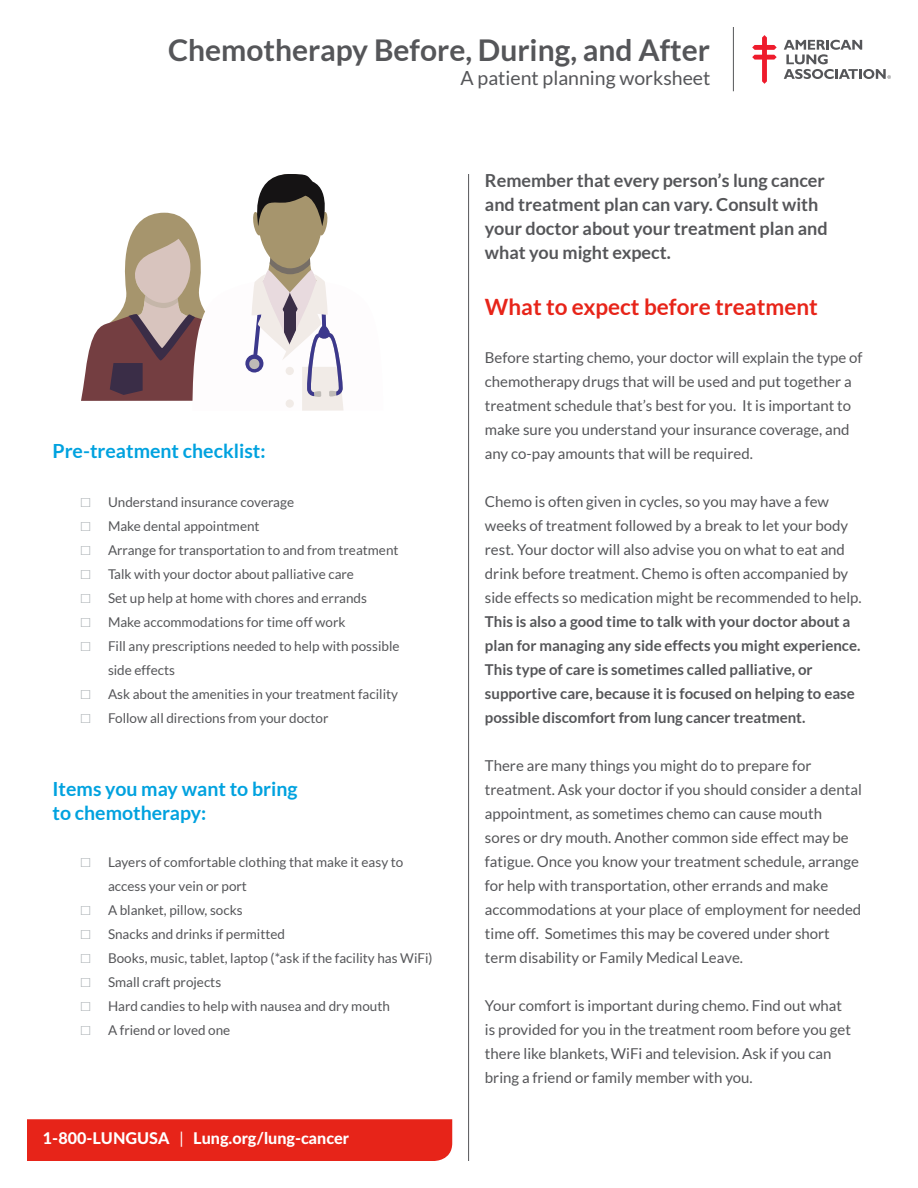
<style>
.page{position:relative;width:918px;height:1188px;background:#fff}
.page>*{position:absolute;margin:0;border:0;box-sizing:border-box;transform-origin:0 0}
.t1{font:700 30px "Lato";color:#555659}
.t2{font:700 22.5px "Lato";color:#e72419}
.t3{font:700 19.5px/24px "Lato";color:#00a2df}
.t4{font:19.5px "Lato";color:#555659}
.t5{font:700 18px/24px "Lato";color:#555659}
.t6{font:800 16.2px "Lato";color:#fff}
.t7{font:15px/24px "Lato";color:#555659}
.t8{font:13.5px/24px "Lato";color:#555659}
.s1{font-family:"Tinos";font-size:15px;color:#a3a9ad}
.s2{font-weight:400}
.s3{font-weight:700}
.s4{font-style:inherit}
</style>
<div class="page">
<svg style="left:784px;top:40px;width:107px;height:39px"></svg>
<svg style="left:752px;top:35px;width:25px;height:49px"></svg>
<hr style="left:733px;top:27px;width:1px;height:64px;background:#555659">
<div style="left:27px;top:1119px;width:425px;height:42px;background:#e72419"></div>
<hr style="left:468px;top:174px;width:1px;height:987px;background:#555659">
<svg style="left:81px;top:174px;width:263px;height:237px"></svg>
<h1 class="t1" style="left:168px;top:33px;width:544px">Chemotherapy Before, During, and After</h1>
<h3 class="t4" style="left:461px;top:67px;width:251px">A patient planning worksheet</h3>
<h2 class="t3" style="left:52px;top:439px;width:215px">Pre-treatment checklist:</h2>
<p class="t8" style="left:81px;top:490px;width:215px"><span class="s1">□</span> Understand insurance coverage</p>
<p class="t8" style="left:81px;top:514px;width:180px"><span class="s1">□</span> Make dental appointment</p>
<p class="t8" style="left:81px;top:538px;width:319px"><span class="s1">□</span> Arrange for transportation to and from treatment</p>
<p class="t8" style="left:81px;top:562px;width:275px"><span class="s1">□</span> Talk with your doctor about palliative care</p>
<p class="t8" style="left:81px;top:586px;width:287px"><span class="s1">□</span> Set up help at home with chores and errands</p>
<p class="t8" style="left:81px;top:610px;width:266px"><span class="s1">□</span> Make accommodations for time off work</p>
<p class="t8" style="left:108px;top:634px;width:293px;text-indent:-27px"><span class="s1">□</span> Fill any prescriptions needed to help with possible side effects</p>
<p class="t8" style="left:81px;top:682px;width:319px"><span class="s1">□</span> Ask about the amenities in your treatment facility</p>
<p class="t8" style="left:81px;top:706px;width:249px"><span class="s1">□</span> Follow all directions from your doctor</p>
<h2 class="t3" style="left:52px;top:776px;width:247px">Items you may want to bring to chemotherapy:</h2>
<p class="t8" style="left:108px;top:850px;width:297px;text-indent:-27px"><span class="s1">□</span> Layers of comfortable clothing that make it easy to access your vein or port</p>
<p class="t8" style="left:81px;top:898px;width:163px"><span class="s1">□</span> A blanket, pillow, socks</p>
<p class="t8" style="left:81px;top:922px;width:206px"><span class="s1">□</span> Snacks and drinks if permitted</p>
<p class="t8" style="left:81px;top:946px;width:353px"><span class="s1">□</span> Books, music, tablet, laptop (*ask if the facility has WiFi)</p>
<p class="t8" style="left:81px;top:970px;width:142px"><span class="s1">□</span> Small craft projects</p>
<p class="t8" style="left:81px;top:994px;width:310px"><span class="s1">□</span> Hard candies to help with nausea and dry mouth</p>
<p class="t8" style="left:81px;top:1018px;width:151px"><span class="s1">□</span> A friend or loved one</p>
<p class="t6" style="left:43px;top:1127px;width:308px">1-800-LUNGUSA <span class="s2">|</span> Lung.org/lung-cancer</p>
<h1 class="t5" style="left:485px;top:168px;width:344px">Remember that every person’s lung cancer and treatment plan can vary. Consult with your doctor about your treatment plan and what you might expect.</h1>
<h1 class="t2" style="left:485px;top:294px;width:334px">What to expect before treatment</h1>
<h1 class="t7" style="left:485px;top:345px;width:379px">Before starting chemo, your doctor will explain the type of chemotherapy drugs that will be used and put together a treatment schedule that’s best for you. It is important to make sure you understand your insurance coverage, and any co-pay amounts that will be required.</h1>
<h1 class="t7" style="left:485px;top:489px;width:378px">Chemo is often given in cycles, so you may have a few weeks of treatment followed by a break to let your body rest. Your doctor will also advise you on what to eat and drink before treatment. Chemo is often accompanied by side effects so medication might be recommended to help.<br><span class="s3">This is also a good time to talk with your doctor about a plan for managing any side effects you might experience.<br>This type of care is sometimes called palliative, or supportive care, because it is focused on helping to ease possible discomfort from lung cancer treatment.</span></h1>
<h1 class="t7" style="left:485px;top:753px;width:378px">There are many things you might do to prepare for treatment. Ask your doctor if you should consider a dental appointment, as sometimes chemo can cause mouth<br>sores or dry mouth. Another common side effect may be fatigue. Once you know your treatment schedule, arrange for help with transportation, other errands and make accommodations at your <span class="s4">place of employment</span> for needed time off. Sometimes this may be covered under short term disability or Family Medical Leave.</h1>
<h1 class="t7" style="left:485px;top:993px;width:368px">Your comfort is important during chemo. Find out what is provided for you in the treatment room before you get there like blankets, WiFi and television. Ask if you can bring a friend or family member with you.</h1>
</div>
